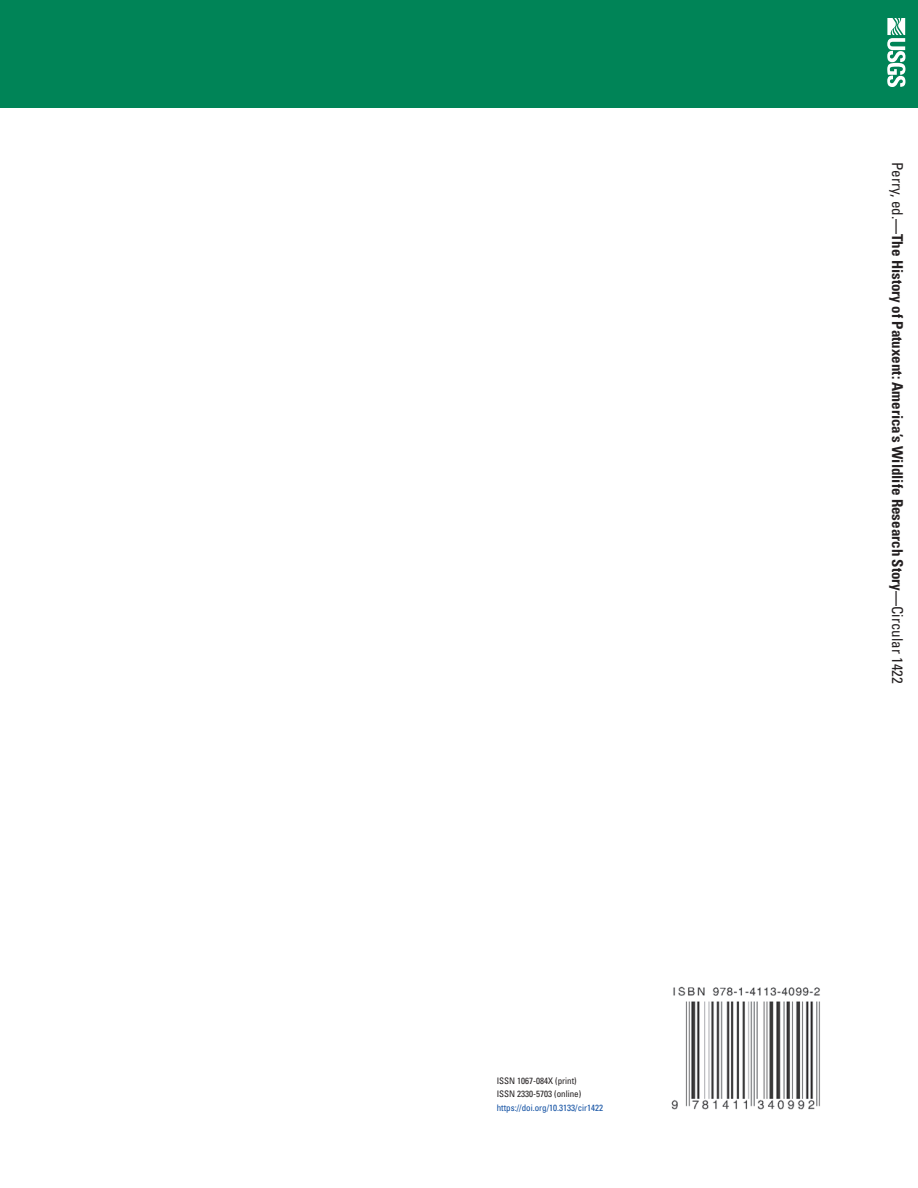
<style>
.page{position:relative;width:918px;height:1188px;background:#fff}
.page>*{position:absolute;margin:0;border:0;box-sizing:border-box;transform-origin:0 0}
.SpineTitle{font:700 condensed 15px "Univers";color:#231f20}
.ISSN{font:condensed 9px "Univers";color:#231f20}
.DOI{font:condensed 9px "Univers";color:#0d4da1}
.s1{font-weight:400}
</style>
<div class="page">
<div style="left:0;top:0;width:918px;height:108px;background:#008457"></div>
<svg style="left:887px;top:18px;width:18px;height:69px"></svg>
<img style="left:671px;top:986px;width:149px;height:124px">
<p class="ISSN" style="left:497px;top:1075px;width:81px">ISSN 1067-084X (print)</p>
<p class="ISSN" style="left:497px;top:1088px;width:86px">ISSN 2330-5703 (online)</p>
<p class="DOI" style="left:497px;top:1102px;width:108px">https://doi.org/10.3133/cir1422</p>
<p class="SpineTitle" style="left:907px;top:162px;width:523px;rotate:90deg"><span class="s1">Perry, ed.</span>—The History of Patuxent: America’s Wildlife Research Story—<span class="s1">Circular 1422</span></p>
</div>
